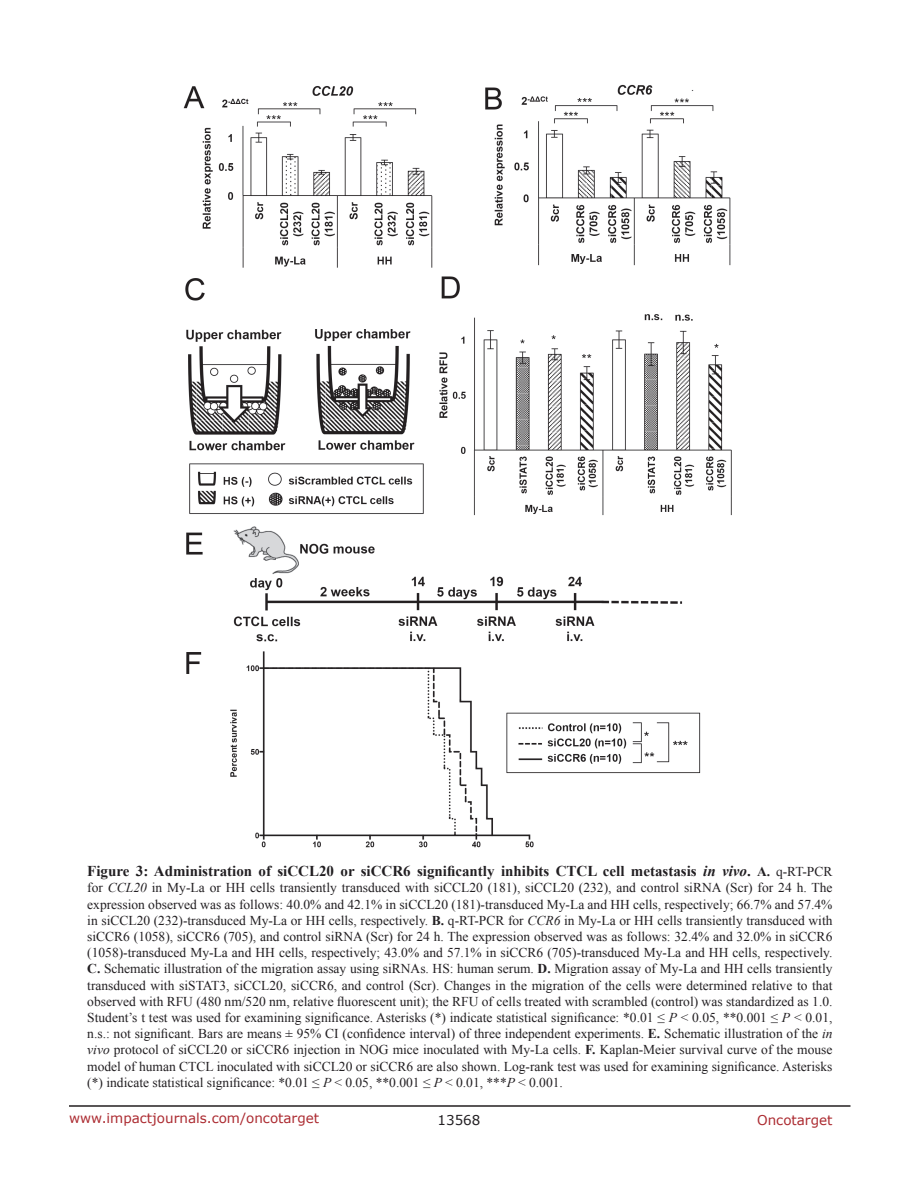
<style>
.page{position:relative;width:918px;height:1188px;background:#fff}
.page>*{position:absolute;margin:0;border:0;box-sizing:border-box;transform-origin:0 0}
.FigureText{font:700 15px "Times New Roman";color:#221f22}
.FigureText-2{font:13.5px/16.2px "Times New Roman";color:#221f22;text-align:justify}
.t1{font:13.5px "Verdana";color:#ac2b31}
.t2{font:13.5px "Verdana";color:#221f22}
.s1{font-style:italic}
.s2{font-size:13.5px}
.s3{font-weight:400;font-size:13.5px}
.s4{font-weight:700}
</style>
<div class="page">
<hr style="left:69px;top:1105px;width:781px;height:2px;background:#231f20">
<img style="left:183px;top:84px;width:549px;height:764px">
<p class="FigureText" style="left:87px;top:861px;width:747px">Figure 3: Administration of siCCL20 or siCCR6 significantly inhibits CTCL cell metastasis <span class="s1">in vivo</span>. <span class="s2">A.</span> <span class="s3">q-RT-PCR</span></p>
<p class="FigureText-2" style="left:87px;top:880px;width:747px">for <span class="s1">CCL20</span> in My-La or HH cells transiently transduced with siCCL20 (181), siCCL20 (232), and control siRNA (Scr) for 24 h. The expression observed was as follows: 40.0% and 42.1% in siCCL20 (181)-transduced My-La and HH cells, respectively; 66.7% and 57.4% in siCCL20 (232)-transduced My-La or HH cells, respectively. <span class="s4">B.</span> q-RT-PCR for <span class="s1">CCR6</span> in My-La or HH cells transiently transduced with siCCR6 (1058), siCCR6 (705), and control siRNA (Scr) for 24 h. The expression observed was as follows: 32.4% and 32.0% in siCCR6 (1058)-transduced My-La and HH cells, respectively; 43.0% and 57.1% in siCCR6 (705)-transduced My-La and HH cells, respectively.<br><span class="s4">C.</span> Schematic illustration of the migration assay using siRNAs. HS: human serum. <span class="s4">D.</span> Migration assay of My-La and HH cells transiently transduced with siSTAT3, siCCL20, siCCR6, and control (Scr). Changes in the migration of the cells were determined relative to that observed with RFU (480 nm/520 nm, relative fluorescent unit); the RFU of cells treated with scrambled (control) was standardized as 1.0.<br>Student’s t test was used for examining significance. Asterisks (*) indicate statistical significance: *0.01 ≤ <span class="s1">P</span> &lt; 0.05, **0.001 ≤ <span class="s1">P</span> &lt; 0.01, n.s.: not significant. Bars are means ± 95% CI (confidence interval) of three independent experiments. <span class="s4">E.</span> Schematic illustration of the <span class="s1">in vivo</span> protocol of siCCL20 or siCCR6 injection in NOG mice inoculated with My-La cells. <span class="s4">F.</span> Kaplan-Meier survival curve of the mouse model of human CTCL inoculated with siCCL20 or siCCR6 are also shown. Log-rank test was used for examining significance. Asterisks (*) indicate statistical significance: *0.01 ≤ <span class="s1">P</span> &lt; 0.05, **0.001 ≤ <span class="s1">P</span> &lt; 0.01, ***<span class="s1">P</span> &lt; 0.001.</p>
<p class="t1" style="left:69px;top:1109px;width:252px">www.impactjournals.com/oncotarget</p>
<p class="t2" style="left:438px;top:1111px;width:44px">13568</p>
<p class="t1" style="left:757px;top:1111px;width:77px">Oncotarget</p>
</div>
